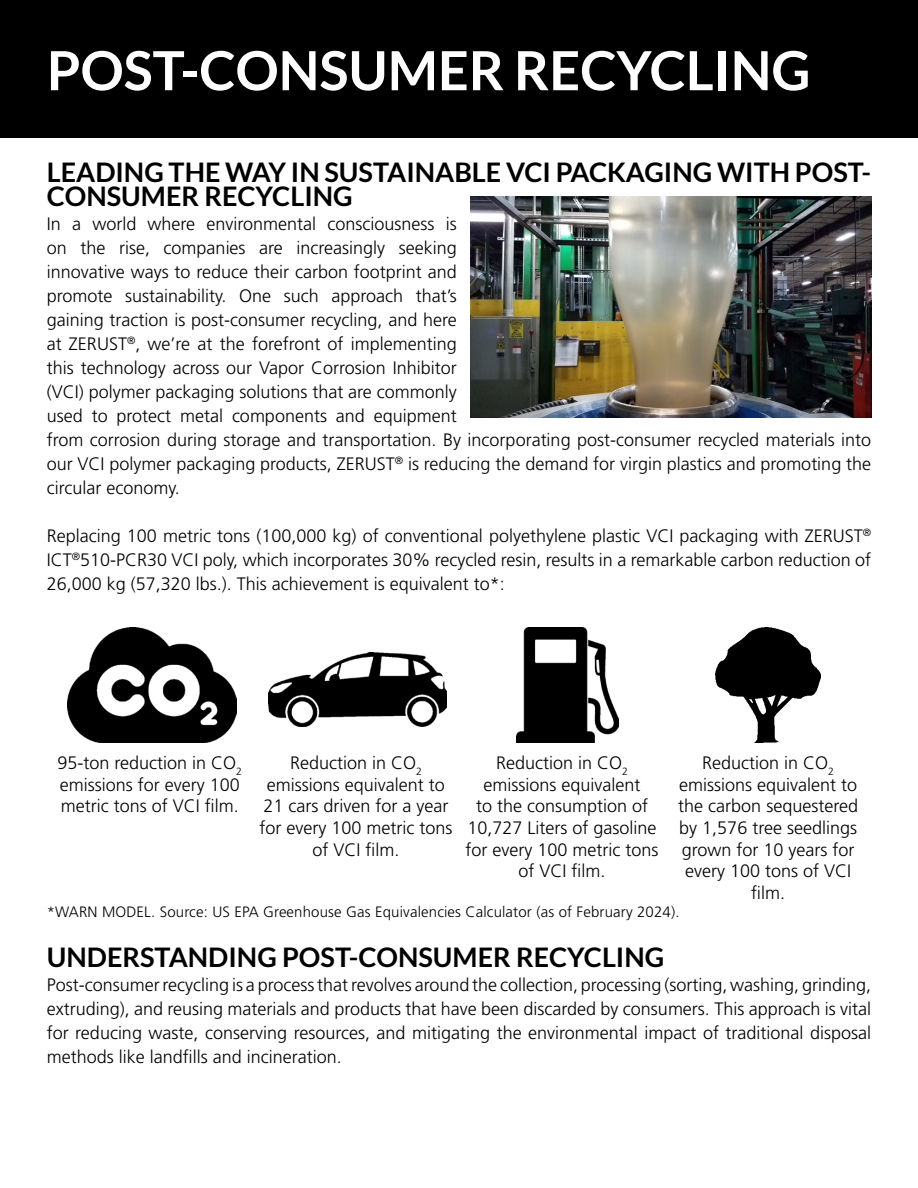
<style>
.page{position:relative;width:918px;height:1188px;background:#fff}
.page>*{position:absolute;margin:0;border:0;box-sizing:border-box;transform-origin:0 0}
._80_Header_C{font:700 54px "Lato";color:#fff}
.Text_Left_Justify{font:700 27px/24px "Lato";color:#000}
.Text_Left_Justify-2{font:300 18px/21.6px "Frutiger LT Std";color:#000;text-align:center}
.t1{font:300 15px "Frutiger LT Std";letter-spacing:.01em;color:#000}
</style>
<div class="page">
<div style="left:0;top:0;width:918px;height:137px;background:#000"></div>
<img style="left:470px;top:196px;width:401px;height:221px">
<img style="left:67px;top:627px;width:170px;height:115px">
<img style="left:269px;top:653px;width:177px;height:73px">
<img style="left:517px;top:627px;width:102px;height:115px">
<img style="left:715px;top:627px;width:106px;height:115px">
<p class="_80_Header_C" style="left:47px;top:40px;width:765px">POST-CONSUMER RECYCLING</p>
<p class="Text_Left_Justify" style="left:47px;top:160px;width:826px">LEADING THE WAY IN SUSTAINABLE VCI PACKAGING WITH POST-<br>CONSUMER RECYCLING</p>
<p class="Text_Left_Justify-2" style="left:47px;top:212px;width:826px;line-height:24px;text-align:left">In a world where environmental consciousness is<br>on the rise, companies are increasingly seeking<br>innovative ways to reduce their carbon footprint and<br>promote sustainability. One such approach that’s<br>gaining traction is post-consumer recycling, and here<br>at ZERUST<sup>®</sup>, we’re at the forefront of implementing<br>this technology across our Vapor Corrosion Inhibitor<br>(VCI) polymer packaging solutions that are commonly<br>used to protect metal components and equipment<br>from corrosion during storage and transportation. By incorporating post-consumer recycled materials into our VCI polymer packaging products, ZERUST<sup>®</sup> is reducing the demand for virgin plastics and promoting the circular economy.</p>
<p class="Text_Left_Justify-2" style="left:47px;top:524px;width:826px;line-height:24px;text-align:justify">Replacing 100 metric tons (100,000 kg) of conventional polyethylene plastic VCI packaging with ZERUST<sup>® </sup>ICT<sup>®</sup>510-PCR30 VCI poly, which incorporates 30% recycled resin, results in a remarkable carbon reduction of 26,000 kg (57,320 lbs.). This achievement is equivalent to*:</p>
<p class="Text_Left_Justify-2" style="left:58px;top:753px;width:186px;text-align:left">95-ton reduction in CO<sub>2 </sub>emissions for every 100 metric tons of VCI film.</p>
<p class="Text_Left_Justify-2" style="left:259px;top:753px;width:194px">Reduction in CO<sub>2 </sub>emissions equivalent to<br>21 cars driven for a year for every 100 metric tons of VCI film.</p>
<p class="Text_Left_Justify-2" style="left:466px;top:753px;width:194px">Reduction in CO<sub>2 </sub>emissions equivalent<br>to the consumption of<br>10,727 Liters of gasoline for every 100 metric tons of VCI film.</p>
<p class="Text_Left_Justify-2" style="left:678px;top:753px;width:181px">Reduction in CO<sub>2 </sub>emissions equivalent to the carbon sequestered by 1,576 tree seedlings grown for 10 years for every 100 tons of VCI film.</p>
<p class="t1" style="left:47px;top:903px;width:634px">*WARN MODEL. Source: US EPA Greenhouse Gas Equivalencies Calculator (as of February 2024).</p>
<p class="Text_Left_Justify" style="left:47px;top:945px;width:619px">UNDERSTANDING POST-CONSUMER RECYCLING</p>
<p class="Text_Left_Justify-2" style="left:47px;top:973px;width:826px;line-height:24px;text-align:justify">Post-consumer recycling is a process that revolves around the collection, processing (sorting, washing, grinding, extruding), and reusing materials and products that have been discarded by consumers. This approach is vital for reducing waste, conserving resources, and mitigating the environmental impact of traditional disposal methods like landfills and incineration.</p>
</div>
